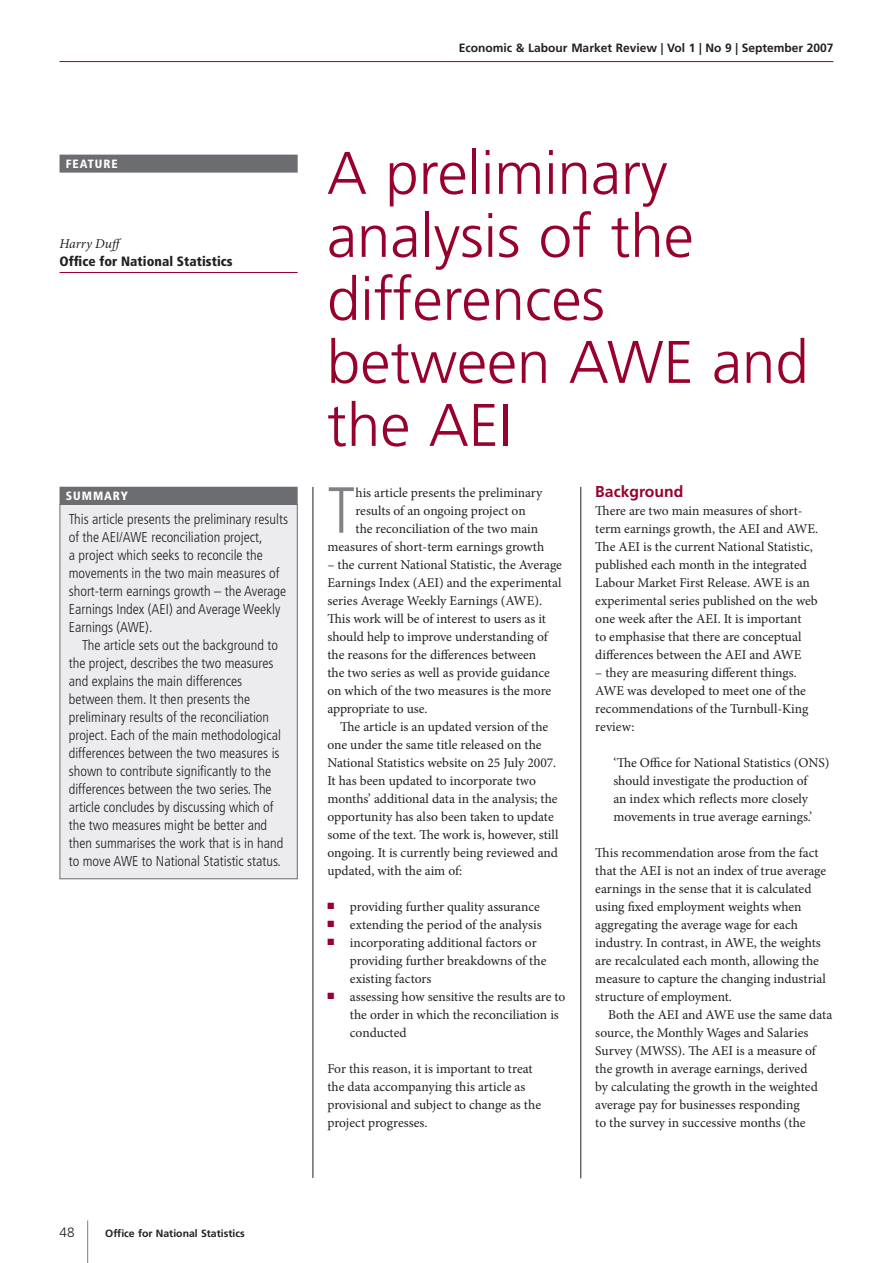
<style>
.page{position:relative;width:893px;height:1263px;background:#fff}
.page>*{position:absolute;margin:0;border:0;box-sizing:border-box;transform-origin:0 0}
.t1{font:300 condensed 65.1px "Frutiger LT Std";color:#808285}
.t2{font:300 60px/63px "Frutiger LT Std";color:#98012d}
.t3{font:700 15.75px "Frutiger LT Std";color:#98012d}
.t4{font:300 condensed 14.25px/18px "Frutiger LT Std";color:#231f20}
.t5{font:13.5px/18px "Minion Pro";color:#231f20}
.t6{font:900 condensed 13.5px "Frutiger LT Std";letter-spacing:.005em;color:#231f20}
.t7{font:italic 13.5px "Minion Pro";color:#231f20}
.t8{font:300 13.5px "Frutiger LT Std";color:#231f20}
.t9{font:700 12px "Frutiger LT Std";color:#231f20}
.t10{font:900 condensed 12px "Frutiger LT Std";letter-spacing:.08em;color:#fff}
.t11{font:700 10.5px "Frutiger LT Std";color:#231f20}
.s1{color:#98012d}
</style>
<div class="page">
<hr style="left:60px;top:61px;width:773px;height:1px;background:#98012d">
<hr style="left:87px;top:1220px;width:1px;height:43px;background:#808285">
<div style="left:60px;top:504px;width:237px;height:375px;background:#ececee"></div>
<div style="left:60px;top:504px;width:238px;height:375px;border:1px solid #6c6d70"></div>
<div style="left:60px;top:487px;width:238px;height:18px;background:#6c6d70"></div>
<div style="left:60px;top:155px;width:238px;height:18px;background:#6c6d70"></div>
<hr style="left:60px;top:272px;width:238px;height:1px;background:#98012d">
<hr style="left:580px;top:487px;width:1px;height:691px;background:#231f20">
<hr style="left:313px;top:487px;width:1px;height:691px;background:#231f20">
<p class="t10" style="left:66px;top:157px;width:9px">feature</p>
<p class="t7" style="left:60px;top:234px;width:65px">Harry Duff</p>
<p class="t6" style="left:60px;top:253px;width:175px">Office for National Statistics</p>
<p class="t10" style="left:66px;top:489px;width:63px">SUMMARY</p>
<p class="t4" style="left:69px;top:510px;width:221px">This article presents the preliminary results of the AEI/AWE reconciliation project,<br>a project which seeks to reconcile the movements in the two main measures of short-term earnings growth – the Average Earnings Index (AEI) and Average Weekly Earnings (AWE).</p>
<p class="t4" style="left:69px;top:636px;width:216px;text-indent:13px">The article sets out the background to the project, describes the two measures and explains the main differences between them. It then presents the preliminary results of the reconciliation project. Each of the main methodological differences between the two measures is shown to contribute significantly to the differences between the two series. The article concludes by discussing which of the two measures might be better and then summarises the work that is in hand to move AWE to National Statistic status.</p>
<p class="t8" style="left:60px;top:1225px;width:17px">48</p>
<p class="t11" style="left:105px;top:1227px;width:141px">Office for National Statistics</p>
<p class="t9" style="left:459px;top:40px;width:376px">Economic &amp; Labour Market Review | Vol 1 | No 9 | September 2007</p>
<h2 class="t2" style="left:327px;top:142px;width:483px">A preliminary analysis of the differences between AWE and the AEI</h2>
<h1 class="t1" style="left:327px;top:473px;width:29px">T</h1>
<p class="t5" style="left:355px;top:483px;width:188px">his article presents the preliminary</p>
<p class="t5" style="left:355px;top:501px;width:172px">results of an ongoing project on</p>
<p class="t5" style="left:355px;top:519px;width:184px">the reconciliation of the two main</p>
<p class="t5" style="left:327px;top:537px;width:218px">measures of short-term earnings growth</p>
<p class="t5" style="left:327px;top:555px;width:236px">– the current National Statistic, the Average Earnings Index (AEI) and the experimental series Average Weekly Earnings (AWE).<br>This work will be of interest to users as it should help to improve understanding of the reasons for the differences between<br>the two series as well as provide guidance on which of the two measures is the more appropriate to use.</p>
<p class="t5" style="left:327px;top:717px;width:233px;text-indent:13px">The article is an updated version of the one under the same title released on the National Statistics website on 25 July 2007.<br>It has been updated to incorporate two months’ additional data in the analysis; the opportunity has also been taken to update some of the text. The work is, however, still ongoing. It is currently being reviewed and updated, with the aim of:</p>
<p class="t5" style="left:327px;top:897px;width:214px"><span class="s1">■</span> providing further quality assurance</p>
<p class="t5" style="left:327px;top:915px;width:216px"><span class="s1">■</span> extending the period of the analysis</p>
<p class="t5" style="left:350px;top:933px;width:198px;text-indent:-22px"><span class="s1">■</span> incorporating additional factors or providing further breakdowns of the existing factors</p>
<p class="t5" style="left:350px;top:987px;width:217px;text-indent:-22px"><span class="s1">■</span> assessing how sensitive the results are to the order in which the reconciliation is conducted</p>
<p class="t5" style="left:327px;top:1059px;width:215px">For this reason, it is important to treat the data accompanying this article as provisional and subject to change as the project progresses.</p>
<p class="t3" style="left:595px;top:482px;width:90px">Background</p>
<p class="t5" style="left:595px;top:502px;width:225px">There are two main measures of short&shy;term earnings growth, the AEI and AWE.<br>The AEI is the current National Statistic, published each month in the integrated Labour Market First Release. AWE is an experimental series published on the web one week after the AEI. It is important<br>to emphasise that there are conceptual differences between the AEI and AWE</p>
<p class="t5" style="left:595px;top:664px;width:215px">– they are measuring different things.<br>AWE was developed to meet one of the recommendations of the Turnbull-King review:</p>
<p class="t5" style="left:613px;top:754px;width:218px">‘The Office for National Statistics (ONS) should investigate the production of<br>an index which reflects more closely movements in true average earnings.’</p>
<p class="t5" style="left:595px;top:844px;width:232px">This recommendation arose from the fact that the AEI is not an index of true average earnings in the sense that it is calculated using fixed employment weights when aggregating the average wage for each industry. In contrast, in AWE, the weights are recalculated each month, allowing the measure to capture the changing industrial structure of employment.</p>
<p class="t5" style="left:595px;top:1006px;width:238px;text-indent:13px">Both the AEI and AWE use the same data source, the Monthly Wages and Salaries Survey (MWSS). The AEI is a measure of the growth in average earnings, derived<br>by calculating the growth in the weighted average pay for businesses responding<br>to the survey in successive months (the</p>
</div>
